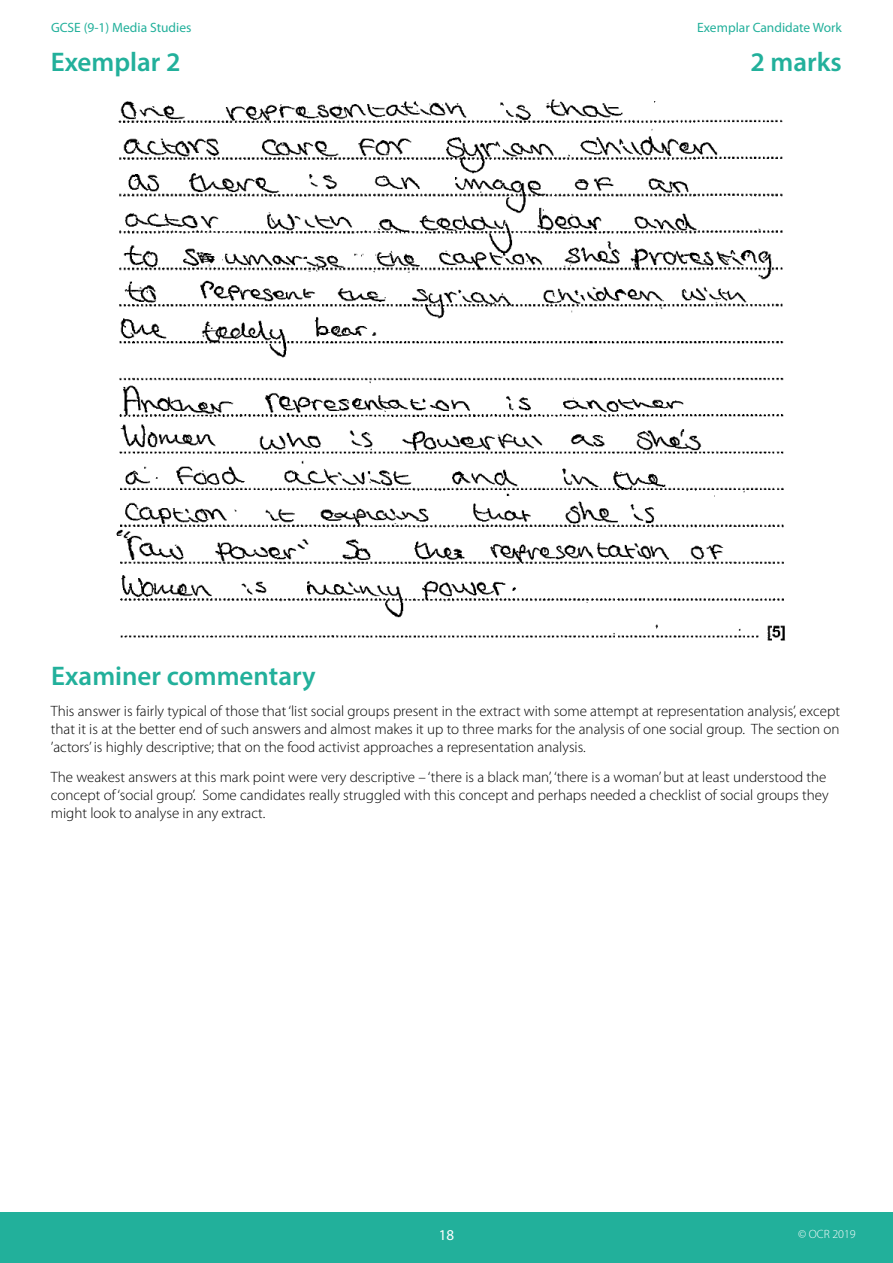
<style>
.page{position:relative;width:893px;height:1263px;background:#fff}
.page>*{position:absolute;margin:0;border:0;box-sizing:border-box;transform-origin:0 0}
.Subheading{font:600 27px "Myriad Pro";color:#22b09b}
.Exemplar_sub-head{font:600 27px "Myriad Pro";color:#22b09b}
.Body{font:300 15px/18px "Myriad Pro";color:#000;text-align:justify}
.t1{font:15px "Myriad Pro";color:#fff}
.t2{font:13.5px "Myriad Pro";color:#22b09b}
.t3{font:300 12px "Myriad Pro";color:#fff}
</style>
<div class="page">
<div style="left:0;top:1212px;width:893px;height:51px;background:#22b09b"></div>
<img style="left:117px;top:99px;width:669px;height:542px">
<p class="t2" style="left:51px;top:19px;width:142px">GCSE (9-1) Media Studies</p>
<p class="t2" style="left:697px;top:19px;width:146px">Exemplar Candidate Work</p>
<p class="Exemplar_sub-head" style="left:51px;top:45px;width:131px">Exemplar 2</p>
<p class="Exemplar_sub-head" style="left:750px;top:45px;width:93px">2 marks</p>
<h3 class="Subheading" style="left:51px;top:659px;width:266px">Examiner commentary</h3>
<h3 class="Body" style="left:51px;top:702px;width:791px">This answer is fairly typical of those that ‘list social groups present in the extract with some attempt at representation analysis’, except that it is at the better end of such answers and almost makes it up to three marks for the analysis of one social group. The section on ’actors’ is highly descriptive; that on the food activist approaches a representation analysis.</h3>
<h3 class="Body" style="left:51px;top:769px;width:779px;text-align:left">The weakest answers at this mark point were very descriptive – ‘there is a black man’, ‘there is a woman’ but at least understood the concept of ‘social group’. Some candidates really struggled with this concept and perhaps needed a checklist of social groups they might look to analyse in any extract.</h3>
<p class="t1" style="left:439px;top:1226px;width:17px">18</p>
<p class="t3" style="left:798px;top:1228px;width:59px">© OCR 2019</p>
</div>
